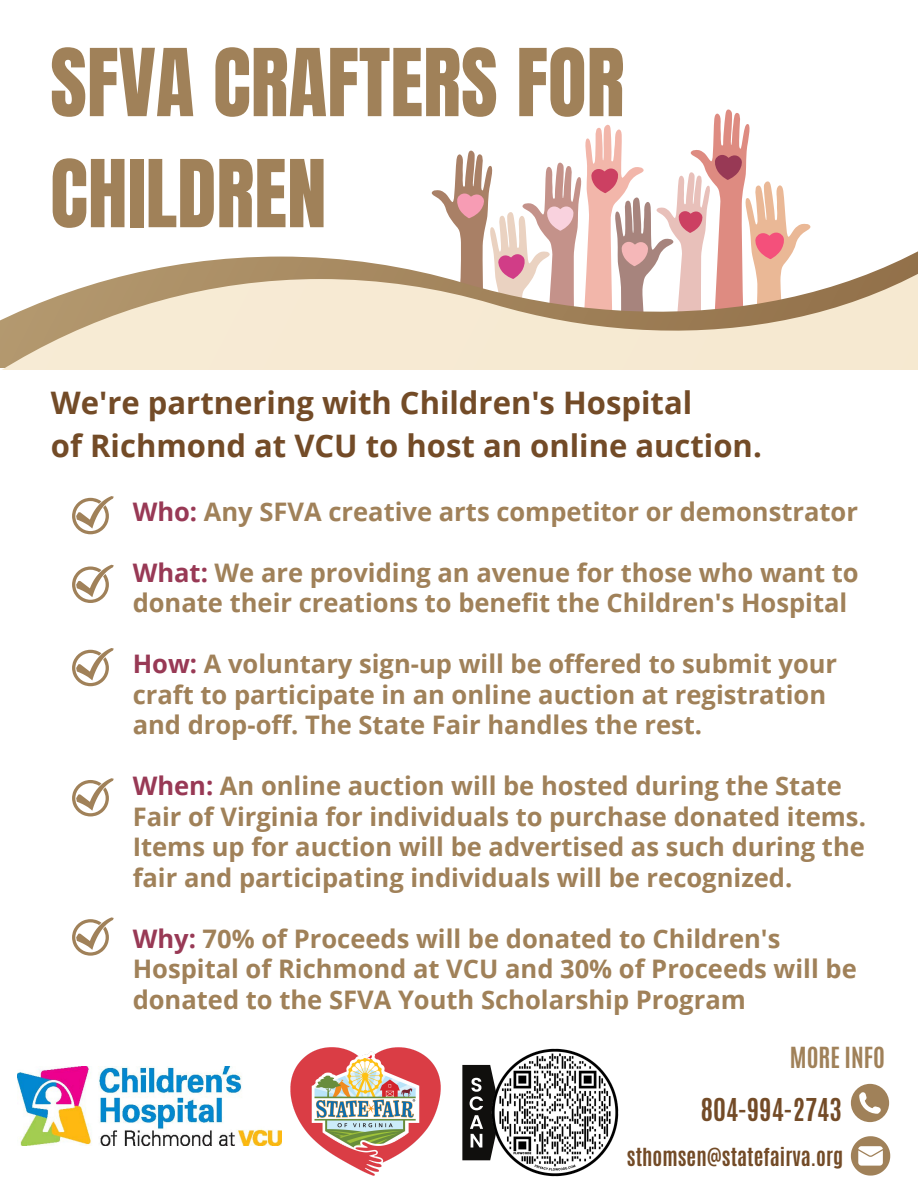
<style>
.page{position:relative;width:918px;height:1188px;background:#fff}
.page>*{position:absolute;margin:0;border:0;box-sizing:border-box;transform-origin:0 0}
.t1{font:79.5px/111px "Anton";color:#a08159}
.t2{font:700 31.05px "Open Sans";color:#734b27}
.t3{font:700 26.25px "Antonio";color:#734b27}
.t4{font:700 25.5px/30.5px "Open Sans";color:#a08159}
.t5{font:700 24.3px "Antonio";color:#a08159}
.t6{font:700 20.85px "Antonio";color:#734b27}
.s1{color:#983955}
</style>
<div class="page">
<svg style="left:431px;top:120px;width:380px;height:131px"></svg>
<svg style="left:0;top:251px;width:918px;height:118px;fill:#f6ead3"></svg>
<svg style="left:72px;top:565px;width:42px;height:38px"></svg>
<svg style="left:72px;top:496px;width:42px;height:38px"></svg>
<svg style="left:851px;top:1084px;width:38px;height:38px"></svg>
<svg style="left:72px;top:648px;width:42px;height:38px"></svg>
<svg style="left:72px;top:778px;width:42px;height:38px"></svg>
<svg style="left:72px;top:917px;width:42px;height:39px"></svg>
<svg style="left:851px;top:1136px;width:39px;height:40px"></svg>
<img style="left:17px;top:1066px;width:262px;height:79px">
<svg style="left:462px;top:1065px;width:27px;height:95px;background:#333231"></svg>
<img style="left:489px;top:1048px;width:130px;height:129px">
<img style="left:279px;top:1047px;width:162px;height:129px">
<p class="t1" style="left:50px;top:29px;width:576px">SFVA CRAFTERS FOR<br>CHILDREN</p>
<p class="t2" style="left:51px;top:381px;width:643px">We're partnering with Children's Hospital</p>
<p class="t2" style="left:51px;top:424px;width:712px">of Richmond at VCU to host an online auction.</p>
<p class="t4" style="left:133px;top:496px;width:727px"><span class="s1">Who:</span> Any SFVA creative arts competitor or demonstrator</p>
<p class="t4" style="left:133px;top:557px;width:728px"><span class="s1">What:</span> We are providing an avenue for those who want to donate their creations to benefit the Children's Hospital</p>
<p class="t4" style="left:133px;top:648px;width:706px"><span class="s1">How:</span> A voluntary sign-up will be offered to submit your craft to participate in an online auction at registration and drop-off. The State Fair handles the rest.</p>
<p class="t4" style="left:133px;top:770px;width:735px"><span class="s1">When:</span> An online auction will be hosted during the State Fair of Virginia for individuals to purchase donated items.<br>Items up for auction will be advertised as such during the fair and participating individuals will be recognized.</p>
<p class="t4" style="left:133px;top:922px;width:726px"><span class="s1">Why:</span> 70% of Proceeds will be donated to Children's<br>Hospital of Richmond at VCU and 30% of Proceeds will be donated to the SFVA Youth Scholarship Program</p>
<p class="t5" style="left:790px;top:1040px;width:97px">MORE INFO</p>
<p class="t3" style="left:701px;top:1091px;width:142px">804-994-2743</p>
<p class="t6" style="left:627px;top:1142px;width:218px">sthomsen@statefairva.org</p>
</div>
